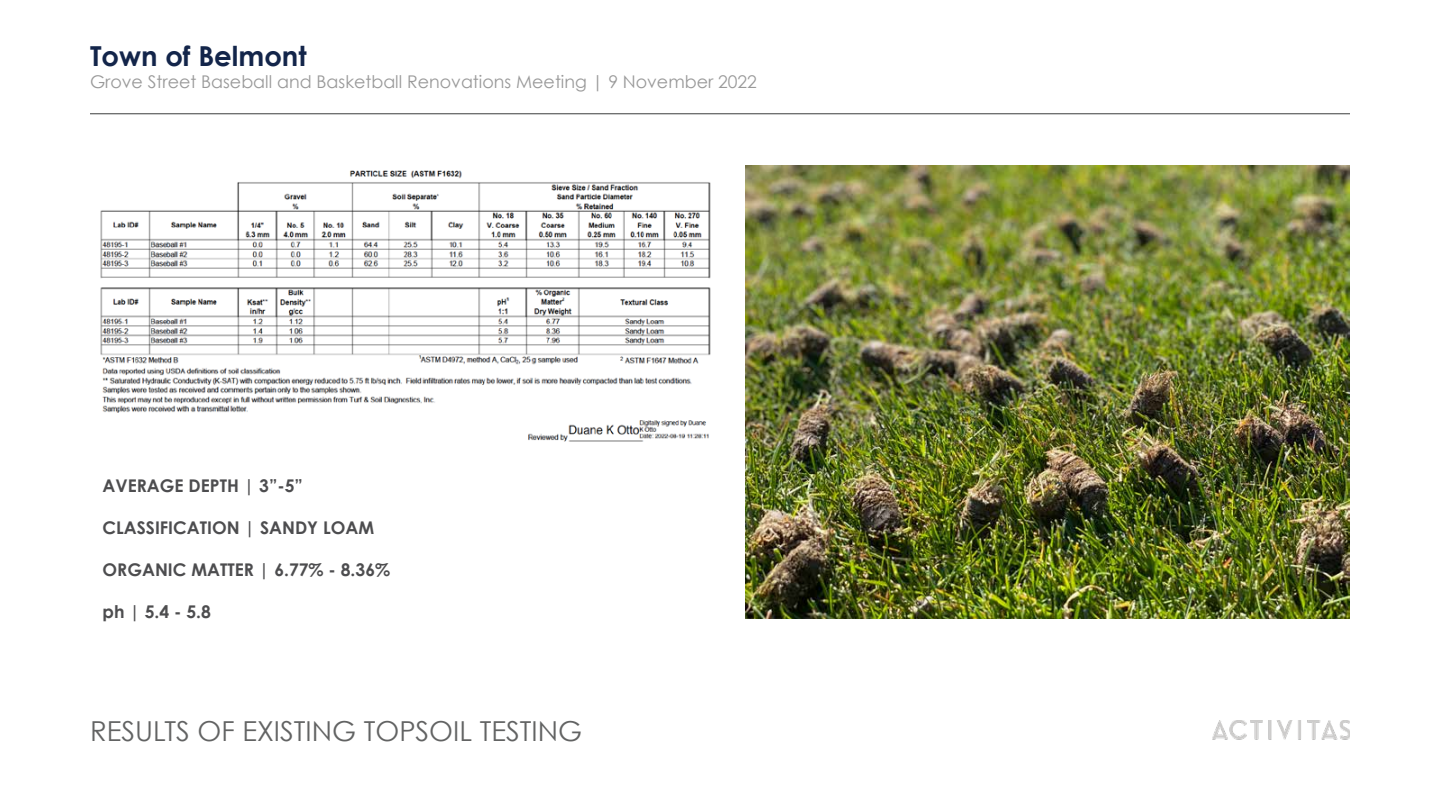
<style>
.page{position:relative;width:1440px;height:810px;background:#fff}
.page>*{position:absolute;margin:0;border:0;box-sizing:border-box;transform-origin:0 0}
.t1{font:27.5px "Century Gothic";color:#626363}
.t2{font:700 27.5px "Century Gothic";color:#13254a}
.t3{font:700 17.5px "Century Gothic";color:#4d4d4f}
.t4{font:17.5px "Century Gothic";color:#999}
</style>
<div class="page">
<hr style="left:90px;top:113px;width:1260px;height:1px;background:#626363">
<img style="left:1212px;top:720px;width:138px;height:20px">
<img style="left:745px;top:165px;width:605px;height:454px">
<img style="left:100px;top:170px;width:611px;height:272px">
<h1 class="t2" style="left:90px;top:38px;width:218px">Town of Belmont</h1>
<p class="t4" style="left:90px;top:71px;width:668px">Grove Street Baseball and Basketball Renovations Meeting | 9 November 2022</p>
<p class="t3" style="left:102px;top:474px;width:202px">AVERAGE DEPTH | 3”-5”</p>
<p class="t3" style="left:102px;top:516px;width:273px">CLASSIFICATION | SANDY LOAM</p>
<p class="t3" style="left:102px;top:558px;width:289px">ORGANIC MATTER | 6.77% - 8.36%</p>
<p class="t3" style="left:102px;top:600px;width:110px">ph | 5.4 - 5.8</p>
<h1 class="t1" style="left:90px;top:714px;width:494px">RESULTS OF EXISTING TOPSOIL TESTING</h1>
</div>
